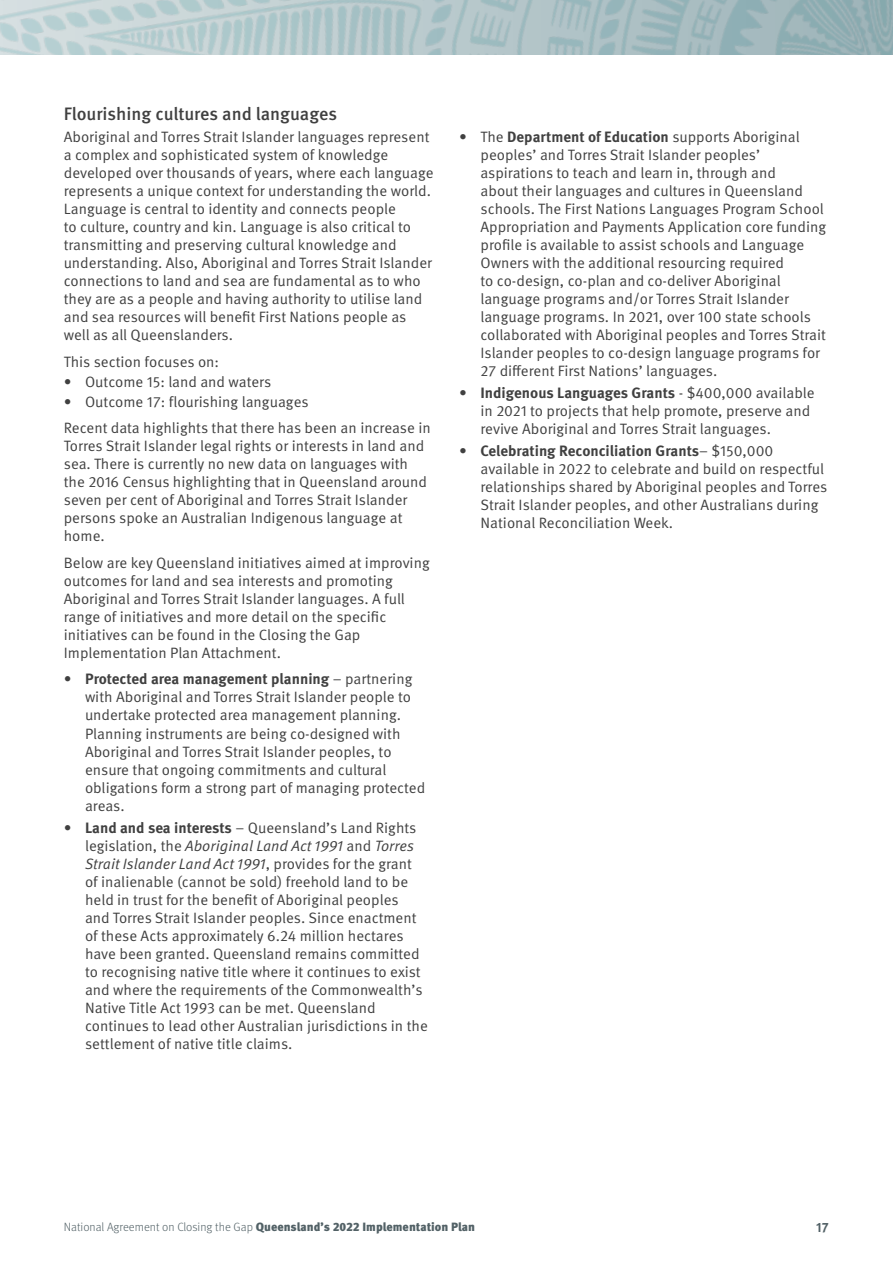
<style>
.page{position:relative;width:893px;height:1263px;background:#fff}
.page>*{position:absolute;margin:0;border:0;box-sizing:border-box;transform-origin:0 0}
.t1{font:500 18px "Meta OT";letter-spacing:-.005em;color:#404040}
.t2{font:15px/18px "Meta OT Norm";color:#404040}
.t3{font:700 15px "Meta OT";color:#404040}
.t4{font:15px/18px "Meta OT Norm Ita";color:#404040}
.t5{font:700 13.5px "Meta OT";color:#526166}
.t6{font:900 12px "Meta OT";color:#526166}
.s1{font-family:"Meta OT Norm";font-weight:400}
.s2{font-family:"Meta OT";font-weight:700}
.s3{font-family:"Meta OT Norm"}
.s4{font-weight:300}
</style>
<div class="page">
<img style="left:0;top:0;width:893px;height:54px">
<p class="t1" style="left:64px;top:102px;width:275px">Flourishing cultures and languages</p>
<p class="t2" style="left:64px;top:128px;width:371px">Aboriginal and Torres Strait Islander languages represent a complex and sophisticated system of knowledge developed over thousands of years, where each language represents a unique context for understanding the world.<br>Language is central to identity and connects people<br>to culture, country and kin. Language is also critical to transmitting and preserving cultural knowledge and understanding. Also, Aboriginal and Torres Strait Islander connections to land and sea are fundamental as to who they are as a people and having authority to utilise land and sea resources will benefit First Nations people as well as all Queenslanders.</p>
<p class="t2" style="left:64px;top:353px;width:157px">This section focuses on:</p>
<p class="t2" style="left:64px;top:373px;width:209px">• Outcome 15: land and waters</p>
<p class="t2" style="left:64px;top:389px;width:368px;line-height:26.5px">• Outcome 17: flourishing languages<br>Recent data highlights that there has been an increase in</p>
<p class="t2" style="left:64px;top:437px;width:365px">Torres Strait Islander legal rights or interests in land and sea. There is currently no new data on languages with the 2016 Census highlighting that in Queensland around seven per cent of Aboriginal and Torres Strait Islander persons spoke an Australian Indigenous language at home.</p>
<p class="t2" style="left:64px;top:554px;width:367px">Below are key Queensland initiatives aimed at improving outcomes for land and sea interests and promoting Aboriginal and Torres Strait Islander languages. A full range of initiatives and more detail on the specific initiatives can be found in the Closing the Gap Implementation Plan Attachment.</p>
<p class="t3" style="left:64px;top:670px;width:350px"><span class="s1">•</span> Protected area management planning <span class="s1">– partnering</span></p>
<p class="t2" style="left:85px;top:688px;width:342px">with Aboriginal and Torres Strait Islander people to undertake protected area management planning.<br>Planning instruments are being co-designed with Aboriginal and Torres Strait Islander peoples, to ensure that ongoing commitments and cultural obligations form a strong part of managing protected areas.</p>
<p class="t2" style="left:64px;top:819px;width:354px">• <span class="s2">Land and sea interests</span> – Queensland’s Land Rights</p>
<p class="t4" style="left:85px;top:837px;width:331px"><span class="s3">legislation, the</span> Aboriginal Land Act 1991 <span class="s3">and</span> Torres<br>Strait Islander Land Act 1991<span class="s3">, provides for the grant</span></p>
<p class="t2" style="left:85px;top:873px;width:344px">of inalienable (cannot be sold) freehold land to be held in trust for the benefit of Aboriginal peoples<br>and Torres Strait Islander peoples. Since enactment of these Acts approximately 6.24 million hectares have been granted. Queensland remains committed to recognising native title where it continues to exist and where the requirements of the Commonwealth’s Native Title Act 1993 can be met. Queensland continues to lead other Australian jurisdictions in the settlement of native title claims.</p>
<p class="t2" style="left:480px;top:128px;width:347px;text-indent:-21px">• The <span class="s2">Department of Education</span> supports Aboriginal peoples’ and Torres Strait Islander peoples’ aspirations to teach and learn in, through and<br>about their languages and cultures in Queensland schools. The First Nations Languages Program School Appropriation and Payments Application core funding profile is available to assist schools and Language Owners with the additional resourcing required<br>to co-design, co-plan and co-deliver Aboriginal language programs and/or Torres Strait Islander language programs. In 2021, over 100 state schools collaborated with Aboriginal peoples and Torres Strait Islander peoples to co-design language programs for 27 different First Nations’ languages.</p>
<p class="t3" style="left:459px;top:383px;width:357px"><span class="s1">•</span> Indigenous Languages Grants <span class="s1">- $400,000 available</span></p>
<p class="t2" style="left:480px;top:402px;width:331px">in 2021 to projects that help promote, preserve and revive Aboriginal and Torres Strait languages.</p>
<p class="t3" style="left:459px;top:441px;width:316px"><span class="s1">•</span> Celebrating Reconciliation Grants<span class="s1">– $150,000</span></p>
<p class="t2" style="left:480px;top:460px;width:348px">available in 2022 to celebrate and build on respectful relationships shared by Aboriginal peoples and Torres Strait Islander peoples, and other Australians during National Reconciliation Week.</p>
<p class="t6" style="left:64px;top:1219px;width:413px"><span class="s4">National Agreement on Closing the Gap</span> Queensland’s 2022 Implementation Plan</p>
<p class="t5" style="left:816px;top:1219px;width:14px">17</p>
</div>
